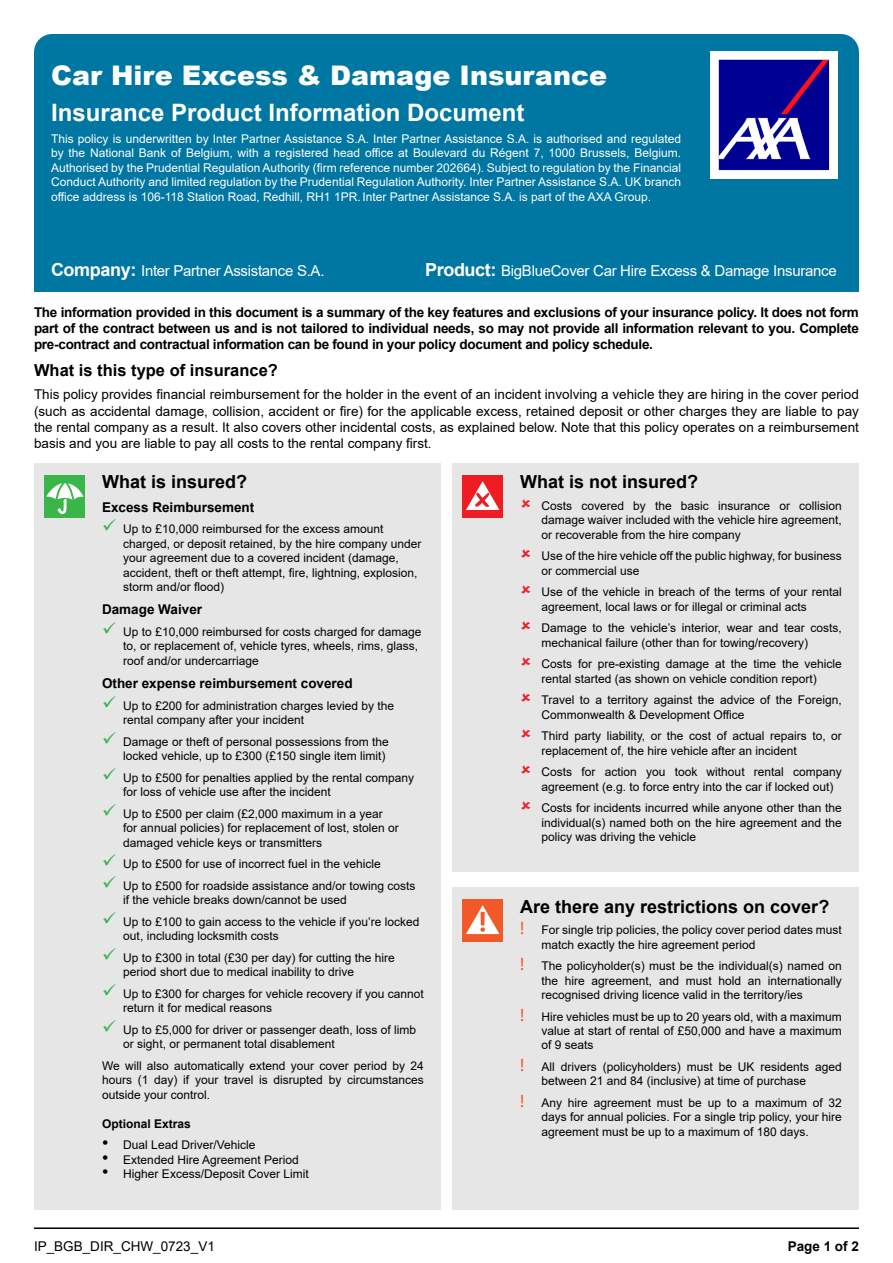
<style>
.page{position:relative;width:893px;height:1263px;background:#fff}
.page>*{position:absolute;margin:0;border:0;box-sizing:border-box;transform-origin:0 0}
.Travel_Insurance{font:900 27px "Arial";color:#fff}
.IPID{font:700 24px "Arial";color:#fff}
.Section_header{font:700 18px "Arial";color:#000}
.t1{font:700 16.5px "Arial";color:#000}
.Company_Product{font:15px "Arial";letter-spacing:-.02em;color:#fff}
.t2{font:13.5px/16.2px "Arial";color:#000;text-align:justify}
.t3{font:700 13.5px/16.2px "Arial";color:#000;text-align:justify}
.t4{font:12px/14.4px "Arial";color:#000}
.Insurer_disclosure{font:12px/14.4px "Arial";color:#fff;text-align:justify}
.t5{font:700 12px "Arial";color:#000}
.s1{font-weight:700;font-size:18px}
.s2{font-size:18px}
.s3{font-family:"Myriad Pro";font-size:18px;color:#f1592a}
</style>
<div class="page">
<hr style="left:34px;top:1227px;width:825px;height:2px;background:#000">
<div style="left:34px;top:34px;width:825px;height:257px;background:#0076a3;border-radius:18px"></div>
<div style="left:34px;top:464px;width:407px;height:746px;background:#e6e6e6"></div>
<div style="left:44px;top:475px;width:41px;height:43px;background:#3ab54a"></div>
<svg style="left:46px;top:479px;width:38px;height:35px"></svg>
<div style="left:452px;top:464px;width:407px;height:408px;background:#e6e6e6"></div>
<div style="left:462px;top:475px;width:41px;height:43px;background:#ee1d23"></div>
<svg style="left:466px;top:481px;width:33px;height:29px"></svg>
<div style="left:710px;top:51px;width:128px;height:128px;background:#fff"></div>
<img style="left:718px;top:59px;width:112px;height:112px">
<div style="left:452px;top:888px;width:407px;height:322px;background:#e6e6e6"></div>
<div style="left:462px;top:899px;width:41px;height:43px;background:#f15929"></div>
<svg style="left:466px;top:905px;width:33px;height:29px"></svg>
<p class="Travel_Insurance" style="left:51px;top:56px;width:557px">Car Hire Excess &amp; Damage Insurance</p>
<p class="IPID" style="left:51px;top:96px;width:475px">Insurance Product Information Document</p>
<p class="Insurer_disclosure" style="left:51px;top:131px;width:631px">This policy is underwritten by Inter Partner Assistance S.A. Inter Partner Assistance S.A. is authorised and regulated by the National Bank of Belgium, with a registered head office at Boulevard du Régent 7, 1000 Brussels, Belgium.<br>Authorised by the Prudential Regulation Authority (firm reference number 202664). Subject to regulation by the Financial</p>
<p class="Insurer_disclosure" style="left:51px;top:175px;width:631px">Conduct Authority and limited regulation by the Prudential Regulation Authority. Inter Partner Assistance S.A. UK branch office address is 106-118 Station Road, Redhill, RH1 1PR. Inter Partner Assistance S.A. is part of the AXA Group.</p>
<p class="Company_Product" style="left:51px;top:260px;width:275px"><span class="s1">Company:</span> Inter Partner Assistance S.A.</p>
<p class="Company_Product" style="left:425px;top:260px;width:413px"><span class="s1">Product:</span> BigBlueCover Car Hire Excess &amp; Damage Insurance</p>
<p class="t3" style="left:34px;top:304px;width:826px">The information provided in this document is a summary of the key features and exclusions of your insurance policy. It does not form part of the contract between us and is not tailored to individual needs, so may not provide all information relevant to you. Complete pre-contract and contractual information can be found in your policy document and policy schedule.</p>
<p class="t1" style="left:34px;top:359px;width:245px">What is this type of insurance?</p>
<p class="t2" style="left:34px;top:386px;width:826px">This policy provides financial reimbursement for the holder in the event of an incident involving a vehicle they are hiring in the cover period (such as accidental damage, collision, accident or fire) for the applicable excess, retained deposit or other charges they are liable to pay the rental company as a result. It also covers other incidental costs, as explained below. Note that this policy operates on a reimbursement basis and you are liable to pay all costs to the rental company first.</p>
<p class="Section_header" style="left:102px;top:469px;width:147px">What is insured?</p>
<p class="t3" style="left:102px;top:499px;width:154px">Excess Reimbursement</p>
<p class="t4" style="left:123px;top:522px;width:300px">Up to £10,000 reimbursed for the excess amount charged, or deposit retained, by the hire company under your agreement due to a covered incident (damage, accident, theft or theft attempt, fire, lightning, explosion, storm and/or flood)</p>
<p class="t3" style="left:102px;top:602px;width:102px">Damage Waiver</p>
<p class="t4" style="left:123px;top:624px;width:300px">Up to £10,000 reimbursed for costs charged for damage to, or replacement of, vehicle tyres, wheels, rims, glass, roof and/or undercarriage</p>
<p class="t3" style="left:102px;top:675px;width:252px">Other expense reimbursement covered</p>
<p class="t4" style="left:123px;top:698px;width:272px">Up to £200 for administration charges levied by the rental company after your incident</p>
<p class="t4" style="left:123px;top:734px;width:267px">Damage or theft of personal possessions from the locked vehicle, up to £300 (£150 single item limit)</p>
<p class="t4" style="left:123px;top:770px;width:292px">Up to £500 for penalties applied by the rental company for loss of vehicle use after the incident</p>
<p class="t4" style="left:123px;top:806px;width:277px">Up to £500 per claim (£2,000 maximum in a year for annual policies) for replacement of lost, stolen or damaged vehicle keys or transmitters</p>
<p class="t4" style="left:123px;top:857px;width:259px">Up to £500 for use of incorrect fuel in the vehicle</p>
<p class="t4" style="left:123px;top:878px;width:294px">Up to £500 for roadside assistance and/or towing costs if the vehicle breaks down/cannot be used</p>
<p class="t4" style="left:123px;top:914px;width:298px">Up to £100 to gain access to the vehicle if you’re locked out, including locksmith costs</p>
<p class="t4" style="left:123px;top:950px;width:273px">Up to £300 in total (£30 per day) for cutting the hire period short due to medical inability to drive</p>
<p class="t4" style="left:123px;top:986px;width:302px">Up to £300 for charges for vehicle recovery if you cannot return it for medical reasons</p>
<p class="t4" style="left:123px;top:1022px;width:294px">Up to £5,000 for driver or passenger death, loss of limb or sight, or permanent total disablement</p>
<p class="t4" style="left:102px;top:1058px;width:323px;text-align:justify">We will also automatically extend your cover period by 24 hours (1 day) if your travel is disrupted by circumstances outside your control.</p>
<p class="t5" style="left:102px;top:1115px;width:90px">Optional Extras</p>
<p class="t4" style="left:102px;top:1137px;width:155px"><span class="s2">•</span> Dual Lead Driver/Vehicle</p>
<p class="t4" style="left:102px;top:1152px;width:198px"><span class="s2">•</span> Extended Hire Agreement Period</p>
<p class="t4" style="left:102px;top:1166px;width:208px"><span class="s2">•</span> Higher Excess/Deposit Cover Limit</p>
<p class="Section_header" style="left:520px;top:469px;width:180px">What is not insured?</p>
<p class="t4" style="left:541px;top:498px;width:302px;text-align:justify">Costs covered by the basic insurance or collision damage waiver included with the vehicle hire agreement, or recoverable from the hire company</p>
<p class="t4" style="left:541px;top:549px;width:302px">Use of the hire vehicle off the public highway, for business or commercial use</p>
<p class="t4" style="left:541px;top:585px;width:302px">Use of the vehicle in breach of the terms of your rental agreement, local laws or for illegal or criminal acts</p>
<p class="t4" style="left:541px;top:621px;width:302px">Damage to the vehicle’s interior, wear and tear costs, mechanical failure (other than for towing/recovery)</p>
<p class="t4" style="left:541px;top:657px;width:302px">Costs for pre-existing damage at the time the vehicle rental started (as shown on vehicle condition report)</p>
<p class="t4" style="left:541px;top:693px;width:302px">Travel to a territory against the advice of the Foreign,<br>Commonwealth &amp; Development Office</p>
<p class="t4" style="left:541px;top:729px;width:302px">Third party liability, or the cost of actual repairs to, or replacement of, the hire vehicle after an incident</p>
<p class="t4" style="left:541px;top:765px;width:302px">Costs for action you took without rental company agreement (e.g. to force entry into the car if locked out)</p>
<p class="t4" style="left:541px;top:801px;width:302px;text-align:justify">Costs for incidents incurred while anyone other than the individual(s) named both on the hire agreement and the policy was driving the vehicle</p>
<p class="Section_header" style="left:520px;top:893px;width:311px">Are there any restrictions on cover?</p>
<p class="t4" style="left:541px;top:923px;width:302px;text-indent:-21px"><span class="s3">!</span> For single trip policies, the policy cover period dates must match exactly the hire agreement period</p>
<p class="t4" style="left:541px;top:959px;width:302px;text-align:justify;text-indent:-21px"><span class="s3">!</span> The policyholder(s) must be the individual(s) named on the hire agreement, and must hold an internationally recognised driving licence valid in the territory/ies</p>
<p class="t4" style="left:541px;top:1009px;width:302px;text-align:justify;text-indent:-21px"><span class="s3">!</span> Hire vehicles must be up to 20 years old, with a maximum value at start of rental of £50,000 and have a maximum of 9 seats</p>
<p class="t4" style="left:541px;top:1059px;width:302px;text-indent:-21px"><span class="s3">!</span> All drivers (policyholders) must be UK residents aged between 21 and 84 (inclusive) at time of purchase</p>
<p class="t4" style="left:541px;top:1095px;width:302px;text-align:justify;text-indent:-21px"><span class="s3">!</span> Any hire agreement must be up to a maximum of 32 days for annual policies. For a single trip policy, your hire agreement must be up to a maximum of 180 days.</p>
<p class="t2" style="left:34px;top:1238px;width:182px">IP_BGB_DIR_CHW_0723_V1</p>
<p class="t3" style="left:788px;top:1238px;width:73px">Page 1 of 2</p>
</div>
